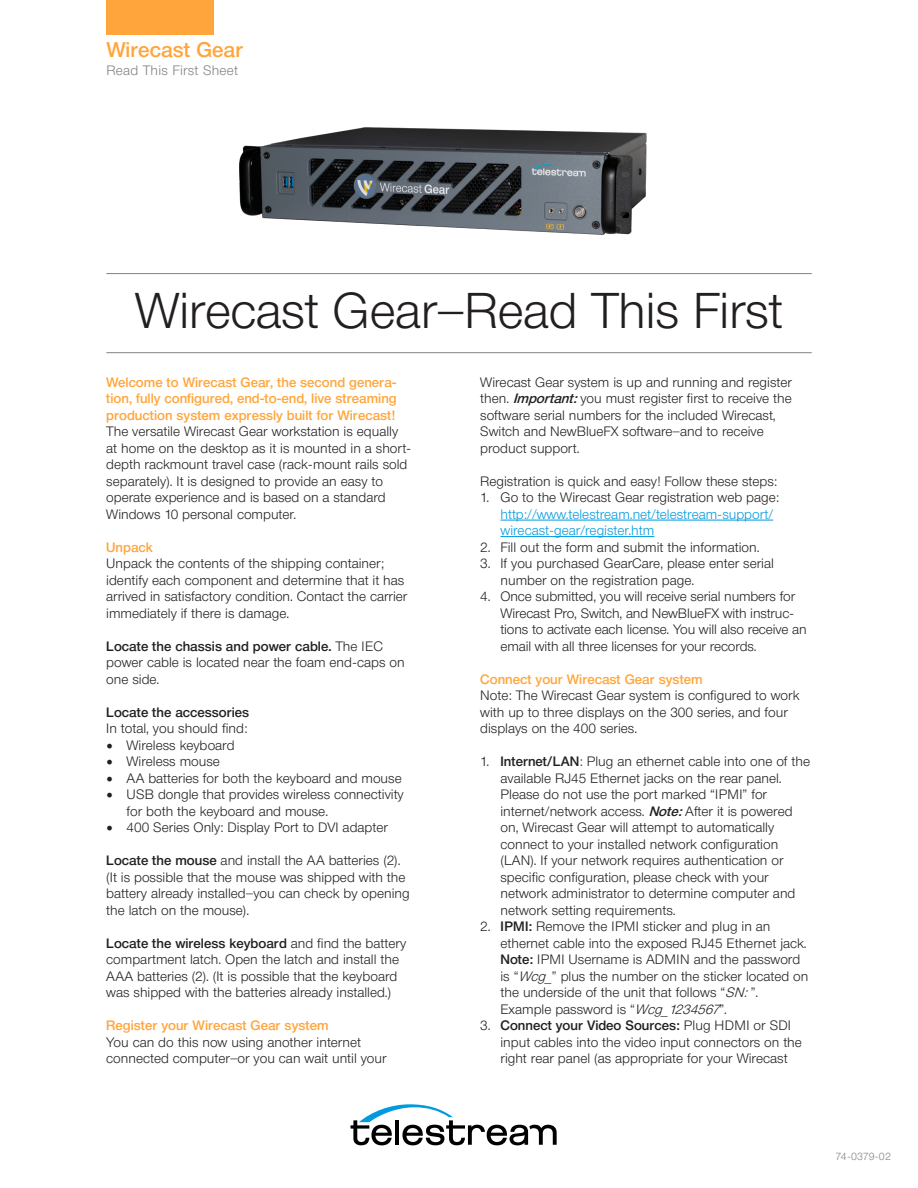
<style>
.page{position:relative;width:918px;height:1188px;background:#fff}
.page>*{position:absolute;margin:0;border:0;box-sizing:border-box;transform-origin:0 0}
.t1{font:300 49.65px "Neue Helvetica BQ";letter-spacing:-.01em;color:#231f20}
.t2{font:500 21px "Neue Helvetica BQ";color:#ffa53b}
.t3{font:300 13.5px/16.5px "Neue Helvetica BQ";color:#231f20}
.t4{font:500 13.5px/16.5px "Neue Helvetica BQ";color:#ffa53b;text-align:justify}
.t5{font:300 13.5px/16.5px "Neue Helvetica BQ";color:#009bdf}
.t6{font:300 13.5px "Neue Helvetica BQ";letter-spacing:.02em;color:#808285}
.t7{font:300 10.5px "Neue Helvetica BQ";letter-spacing:-.01em;color:#808285}
.s1{font-weight:500}
.s2{font-family:"Minion Pro";font-weight:400;font-size:18px}
.s3{font-weight:500;font-style:italic}
.s4{color:#231f20}
.s5{font-style:italic}
</style>
<div class="page">
<svg style="left:351px;top:1104px;width:206px;height:41px"></svg>
<hr style="left:501px;top:520px;width:272px;height:1px;background:#009bdf">
<hr style="left:501px;top:536px;width:153px;height:1px;background:#009bdf">
<img style="left:239px;top:127px;width:408px;height:108px">
<hr style="left:106px;top:352px;width:706px;height:1px;background:#808285">
<hr style="left:106px;top:273px;width:706px;height:1px;background:#808285">
<div style="left:106px;top:0;width:108px;height:34px;background:#ffa53b"></div>
<p class="t2" style="left:106px;top:36px;width:138px">Wirecast Gear</p>
<p class="t6" style="left:106px;top:62px;width:133px">Read This First Sheet</p>
<p class="t1" style="left:135px;top:280px;width:649px">Wirecast Gear—Read This First</p>
<p class="t4" style="left:106px;top:374px;width:292px">Welcome to Wirecast Gear, the second genera&shy;tion, fully configured, end-to-end, live streaming production system expressly built for Wirecast!</p>
<p class="t3" style="left:106px;top:423px;width:307px">The versatile Wirecast Gear workstation is equally at home on the desktop as it is mounted in a short&shy;depth rackmount travel case (rack-mount rails sold separately). It is designed to provide an easy to operate experience and is based on a standard Windows 10 personal computer.</p>
<p class="t4" style="left:106px;top:539px;width:48px">Unpack</p>
<p class="t3" style="left:106px;top:555px;width:303px">Unpack the contents of the shipping container; identify each component and determine that it has arrived in satisfactory condition. Contact the carrier immediately if there is damage.</p>
<p class="t3" style="left:106px;top:638px;width:300px"><span class="s1">Locate the chassis and power cable.</span> The IEC power cable is located near the foam end-caps on one side.</p>
<p class="t3" style="left:106px;top:704px;width:145px"><span class="s1">Locate the accessories<br></span>In total, you should find:</p>
<p class="t3" style="left:106px;top:737px;width:130px"><span class="s2">•</span> Wireless keyboard</p>
<p class="t3" style="left:106px;top:753px;width:115px"><span class="s2">•</span> Wireless mouse</p>
<p class="t3" style="left:106px;top:770px;width:297px"><span class="s2">•</span> AA batteries for both the keyboard and mouse</p>
<p class="t3" style="left:127px;top:786px;width:279px;text-indent:-20px"><span class="s2">•</span> USB dongle that provides wireless connectivity for both the keyboard and mouse.</p>
<p class="t3" style="left:106px;top:819px;width:283px"><span class="s2">•</span> 400 Series Only: Display Port to DVI adapter</p>
<p class="t3" style="left:106px;top:852px;width:296px"><span class="s1">Locate the mouse</span> and install the AA batteries (2).</p>
<p class="t3" style="left:106px;top:869px;width:305px">(It is possible that the mouse was shipped with the battery already installed—you can check by opening the latch on the mouse).</p>
<p class="t3" style="left:106px;top:935px;width:302px"><span class="s1">Locate the wireless keyboard</span> and find the battery compartment latch. Open the latch and install the AAA batteries (2). (It is possible that the keyboard was shipped with the batteries already installed.)</p>
<p class="t4" style="left:106px;top:1017px;width:224px">Register your Wirecast Gear system</p>
<p class="t3" style="left:106px;top:1034px;width:282px">You can do this now using another internet connected computer—or you can wait until your</p>
<p class="t3" style="left:480px;top:374px;width:313px">Wirecast Gear system is up and running and register then. <span class="s3">Important:</span>you must register first to receive the software serial numbers for the included Wirecast, Switch and NewBlueFX software—and to receive product support.</p>
<p class="t3" style="left:480px;top:473px;width:298px">Registration is quick and easy! Follow these steps:</p>
<p class="t5" style="left:501px;top:489px;width:280px;text-indent:-20px"><span class="s4">1. Go to the Wirecast Gear registration web page: </span>http://www.telestream.net/telestream-support/ wirecast-gear/register.htm</p>
<p class="t3" style="left:480px;top:539px;width:281px">2. Fill out the form and submit the information.</p>
<p class="t3" style="left:501px;top:555px;width:275px;text-indent:-20px">3. If you purchased GearCare, please enter serial number on the registration page.</p>
<p class="t3" style="left:501px;top:588px;width:308px;text-indent:-20px">4. Once submitted, you will receive serial numbers for Wirecast Pro, Switch, and NewBlueFX with instruc&shy;tions to activate each license. You will also receive an email with all three licenses for your records.</p>
<p class="t4" style="left:480px;top:671px;width:224px">Connect your Wirecast Gear system</p>
<p class="t3" style="left:480px;top:687px;width:321px">Note: The Wirecast Gear system is configured to work with up to three displays on the 300 series, and four displays on the 400 series.</p>
<p class="t3" style="left:501px;top:753px;width:311px;text-indent:-20px">1. <span class="s1">Internet/LAN</span>: Plug an ethernet cable into one of the available RJ45 Ethernet jacks on the rear panel.<br>Please do not use the port marked “IPMI” for internet/network access. <span class="s3">Note:</span>After it is powered on, Wirecast Gear will attempt to automatically connect to your installed network configuration (LAN). If your network requires authentication or specific configuration, please check with your network administrator to determine computer and network setting requirements.</p>
<p class="t3" style="left:501px;top:918px;width:309px;text-indent:-20px">2. <span class="s1">IPMI:</span> Remove the IPMI sticker and plug in an ethernet cable into the exposed RJ45 Ethernet jack.<br><span class="s1">Note:</span> IPMI Username is ADMIN and the password is “<span class="s5">Wcg_</span>” plus the number on the sticker located on the underside of the unit that follows “<span class="s5">SN:</span>”.<br>Example password is “<span class="s5">Wcg_1234567</span>”.</p>
<p class="t3" style="left:501px;top:1017px;width:303px;text-indent:-20px">3. <span class="s1">Connect your Video Sources:</span> Plug HDMI or SDI input cables into the video input connectors on the right rear panel (as appropriate for your Wirecast</p>
<p class="t7" style="left:835px;top:1150px;width:57px">74-0379-02</p>
</div>
